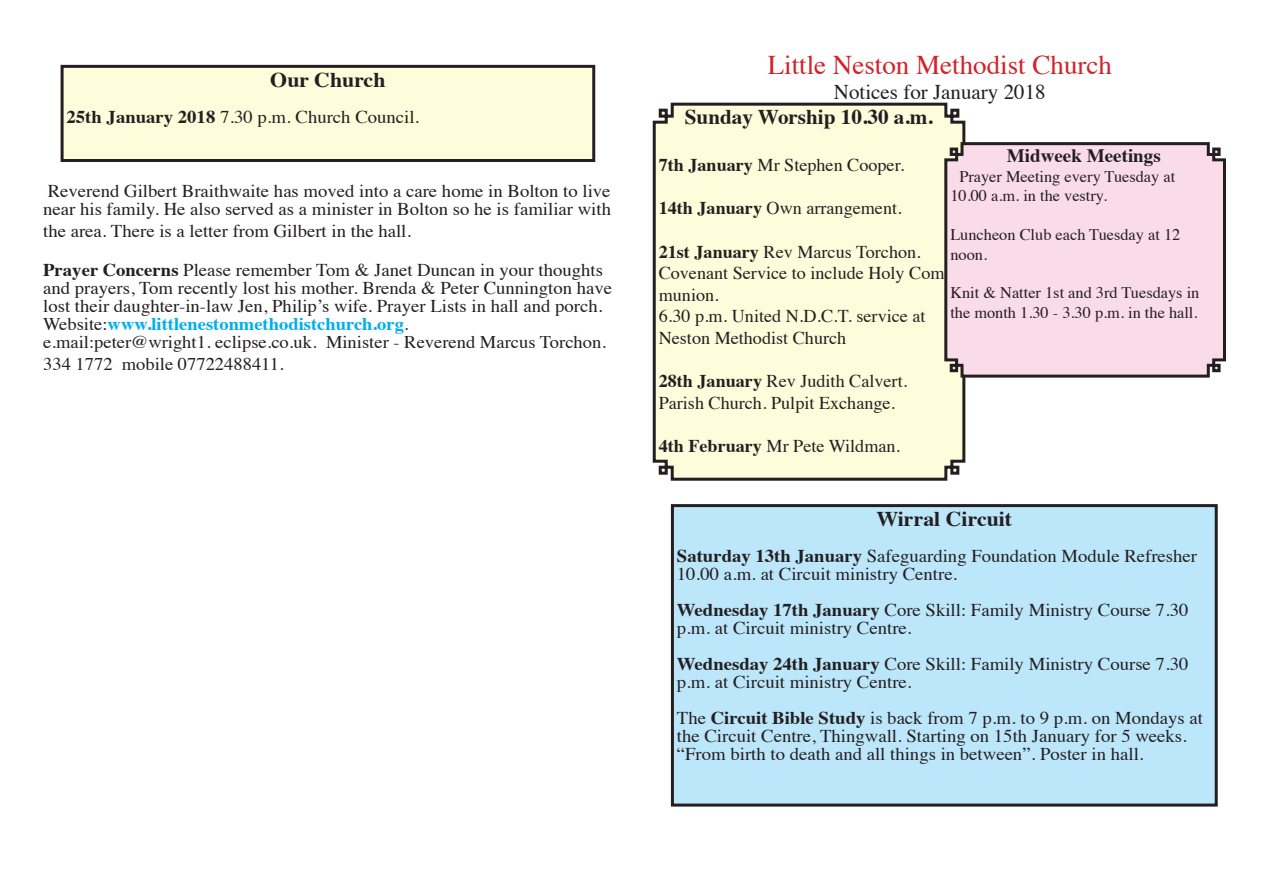
<style>
.page{position:relative;width:1263px;height:893px;background:#fff}
.page>*{position:absolute;margin:0;border:0;box-sizing:border-box;transform-origin:0 0}
.t1{font:27px "Times";color:#d1232a}
.t2{font:700 21px "Times";color:#231f20}
.t3{font:700 21px "Times";color:#231f20;scale:1.04 1}
.t4{font:21px "Times";color:#231f20}
.t5{font:700 18.9px "Times";color:#231f20}
.t6{font:18px/18px "Times";color:#231f20;scale:1.04 1}
.t7{font:18px/21.6px "Times";color:#231f20}
.t8{font:17.85px/21.6px "Times";color:#231f20;scale:1.04 1}
.t9{font:700 17.85px "Times";color:#00aeef;scale:1.04 1}
.t10{font:16.2px/19.5px "Times";color:#231f20}
.s1{font-weight:700}
.s2{font-weight:400;color:#231f20}
</style>
<div class="page">
<div style="left:652px;top:102px;width:314px;height:379px;background:#fffcdc"></div>
<svg style="left:943px;top:141px;width:283px;height:238px;background:#efd2de"></svg>
<div style="left:672px;top:506px;width:544px;height:299px;background:#bce6fa"></div>
<div style="left:671px;top:504px;width:547px;height:303px;border:3px solid #231f20"></div>
<div style="left:62px;top:66px;width:532px;height:94px;background:#fffcdc"></div>
<div style="left:61px;top:65px;width:534px;height:97px;border:3px solid #231f20"></div>
<p class="t3" style="left:270px;top:59px;width:112px">Our Church</p>
<p class="t6" style="left:67px;top:106px;width:341px"><span class="s1">25th January 2018</span> 7.30 p.m. Church Council.</p>
<p class="t6" style="left:43px;top:181px;width:547px">Reverend Gilbert Braithwaite has moved into a care home in Bolton to live near his family. He also served as a minister in Bolton so he is familiar with</p>
<p class="t6" style="left:43px;top:220px;width:355px">the area. There is a letter from Gilbert in the hall.</p>
<p class="t6" style="left:43px;top:260px;width:549px"><span class="s1">Prayer Concerns</span> Please remember Tom &amp; Janet Duncan in your thoughts and prayers, Tom recently lost his mother. Brenda &amp; Peter Cunnington have lost their daughter-in-law Jen, Philip’s wife. Prayer Lists in hall and porch.</p>
<p class="t9" style="left:43px;top:307px;width:353px"><span class="s2">Website:</span>www.littlenestonmethodistchurch.org<span class="s2">.</span></p>
<p class="t8" style="left:43px;top:330px;width:543px">e.mail:peter@wright1. eclipse.co.uk. Minister - Reverend Marcus Torchon.<br>334 1772 mobile 07722488411.</p>
<p class="t1" style="left:768px;top:40px;width:346px">Little Neston Methodist Church</p>
<p class="t4" style="left:834px;top:73px;width:213px">Notices for January 2018</p>
<p class="t2" style="left:685px;top:97px;width:249px">Sunday Worship 10.30 a.m.</p>
<p class="t7" style="left:659px;top:153px;width:247px"><span class="s1">7th January</span> Mr Stephen Cooper.</p>
<p class="t7" style="left:659px;top:196px;width:244px"><span class="s1">14th January</span> Own arrangement.</p>
<p class="t7" style="left:659px;top:239px;width:264px"><span class="s1">21st January</span> Rev Marcus Torchon.</p>
<p class="t7" style="left:659px;top:261px;width:293px">Covenant Service to include Holy Com&shy;munion.</p>
<p class="t7" style="left:659px;top:304px;width:268px">6.30 p.m. United N.D.C.T. service at<br>Neston Methodist Church</p>
<p class="t7" style="left:659px;top:369px;width:250px"><span class="s1">28th January</span> Rev Judith Calvert.</p>
<p class="t7" style="left:659px;top:390px;width:238px">Parish Church. Pulpit Exchange.</p>
<p class="t7" style="left:659px;top:434px;width:243px"><span class="s1">4th February</span> Mr Pete Wildman.</p>
<p class="t5" style="left:1007px;top:138px;width:155px">Midweek Meetings</p>
<p class="t10" style="left:950px;top:165px;width:226px;text-indent:9px">Prayer Meeting every Tuesday at<br>10.00 a.m. in the vestry.</p>
<p class="t10" style="left:950px;top:223px;width:232px">Luncheon Club each Tuesday at 12 noon.</p>
<p class="t10" style="left:950px;top:282px;width:251px">Knit &amp; Natter 1st and 3rd Tuesdays in the month 1.30 - 3.30 p.m. in the hall.</p>
<p class="t3" style="left:876px;top:499px;width:132px">Wirral Circuit</p>
<p class="t6" style="left:677px;top:545px;width:502px"><span class="s1">Saturday 13th January</span> Safeguarding Foundation Module Refresher<br>10.00 a.m. at Circuit ministry Centre.</p>
<p class="t6" style="left:677px;top:599px;width:493px"><span class="s1">Wednesday 17th January</span> Core Skill: Family Ministry Course 7.30 p.m. at Circuit ministry Centre.</p>
<p class="t6" style="left:677px;top:653px;width:493px"><span class="s1">Wednesday 24th January</span> Core Skill: Family Ministry Course 7.30 p.m. at Circuit ministry Centre.</p>
<p class="t6" style="left:677px;top:707px;width:507px">The <span class="s1">Circuit Bible Study</span> is back from 7 p.m. to 9 p.m. on Mondays at the Circuit Centre, Thingwall. Starting on 15th January for 5 weeks.</p>
<p class="t6" style="left:677px;top:743px;width:450px">“From birth to death and all things in between”. Poster in hall.</p>
</div>
